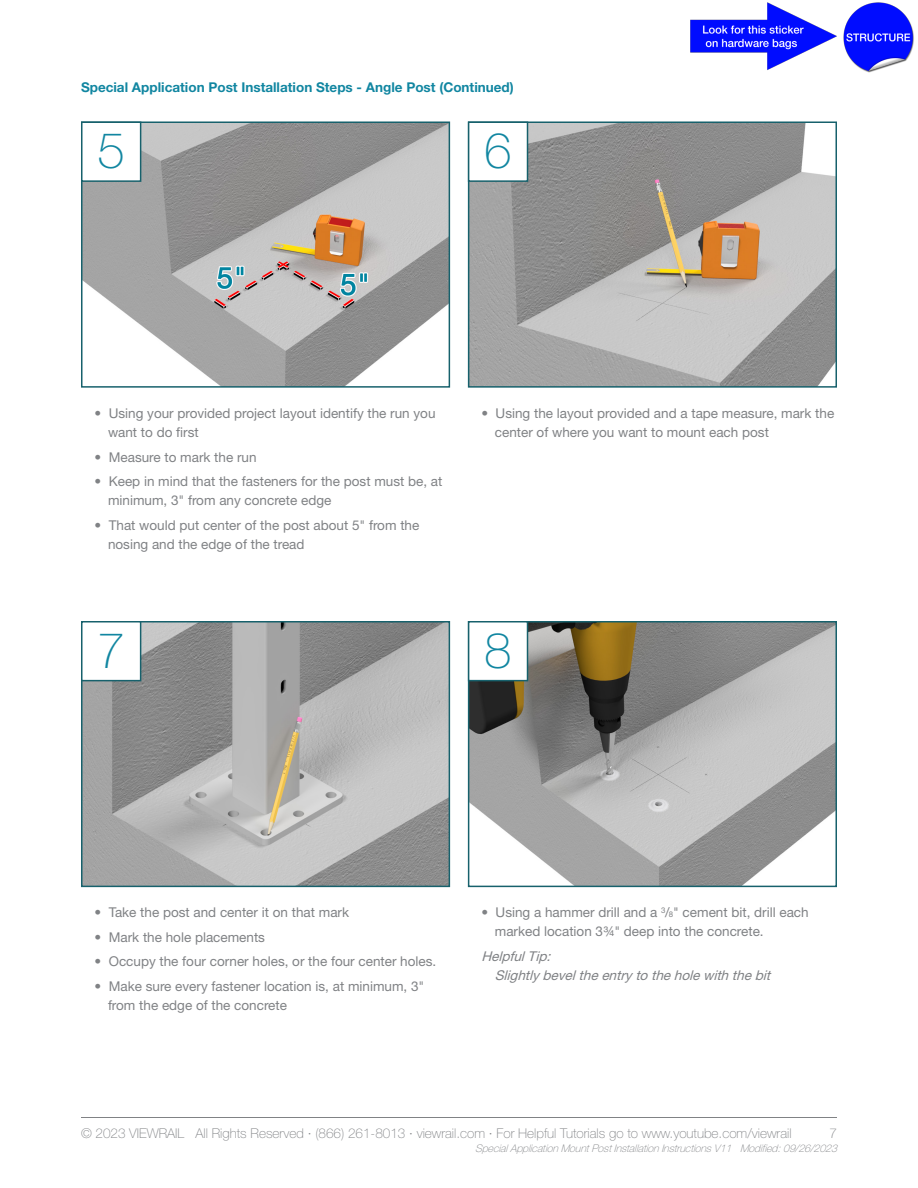
<style>
.page{position:relative;width:918px;height:1188px;background:#fff}
.page>*{position:absolute;margin:0;border:0;box-sizing:border-box;transform-origin:0 0}
.t1{font:100 49.5px "Helvetica Neue";color:#1186a1}
.Bullet_Points{font:13.5px/19.2px "Helvetica Neue";color:#808285}
.t2{font:100 13.5px "Helvetica Neue";color:#808285}
.t3{font:700 13.5px "Helvetica Neue";color:#1186a1}
.Bullet_Points-2{font:italic 13.5px "Helvetica Neue";color:#808285}
.t4{font:italic 100 10.5px "Helvetica Neue";color:#808285}
.s1{font-size:7.8px}
</style>
<div class="page">
<img style="left:471px;top:624px;width:363px;height:260px">
<div style="left:468px;top:621px;width:369px;height:266px;border:2px solid #17616c"></div>
<img style="left:84px;top:624px;width:363px;height:260px">
<div style="left:81px;top:621px;width:369px;height:266px;border:2px solid #17616c"></div>
<img style="left:471px;top:125px;width:363px;height:260px">
<div style="left:468px;top:122px;width:369px;height:266px;border:2px solid #17616c"></div>
<img style="left:84px;top:125px;width:363px;height:260px">
<div style="left:81px;top:122px;width:369px;height:266px;border:2px solid #17616c"></div>
<img style="left:690px;top:2px;width:224px;height:71px">
<div style="left:469px;top:622px;width:59px;height:59px;background:#fff"></div>
<div style="left:468px;top:621px;width:60px;height:60px;border:2px solid #17616c"></div>
<div style="left:82px;top:622px;width:59px;height:59px;background:#fff"></div>
<div style="left:81px;top:621px;width:60px;height:60px;border:2px solid #17616c"></div>
<div style="left:469px;top:122px;width:59px;height:59px;background:#fff"></div>
<div style="left:468px;top:122px;width:60px;height:60px;border:2px solid #17616c"></div>
<div style="left:82px;top:122px;width:59px;height:59px;background:#fff"></div>
<div style="left:81px;top:122px;width:60px;height:60px;border:2px solid #17616c"></div>
<hr style="left:81px;top:1117px;width:756px;height:1px;background:#808285">
<p class="t3" style="left:81px;top:78px;width:434px">Special Application Post Installation Steps - Angle Post (Continued)</p>
<p class="t1" style="left:97px;top:122px;width:29px">5</p>
<p class="t1" style="left:484px;top:122px;width:29px">6</p>
<p class="Bullet_Points" style="left:108px;top:403px;width:329px;text-indent:-14px">• Using your provided project layout identify the run you want to do first</p>
<p class="Bullet_Points" style="left:94px;top:447px;width:164px">• Measure to mark the run</p>
<p class="Bullet_Points" style="left:108px;top:472px;width:336px;text-indent:-14px">• Keep in mind that the fasteners for the post must be, at minimum, 3" from any concrete edge</p>
<p class="Bullet_Points" style="left:108px;top:515px;width:313px;text-indent:-14px">• That would put center of the post about 5" from the nosing and the edge of the tread</p>
<p class="Bullet_Points" style="left:495px;top:403px;width:341px;text-indent:-14px">• Using the layout provided and a tape measure, mark the center of where you want to mount each post</p>
<p class="t1" style="left:97px;top:622px;width:29px">7</p>
<p class="t1" style="left:484px;top:622px;width:29px">8</p>
<p class="Bullet_Points" style="left:94px;top:903px;width:256px">• Take the post and center it on that mark</p>
<p class="Bullet_Points" style="left:94px;top:927px;width:172px">• Mark the hole placements</p>
<p class="Bullet_Points" style="left:94px;top:952px;width:343px">• Occupy the four corner holes, or the four center holes.</p>
<p class="Bullet_Points" style="left:108px;top:976px;width:318px;text-indent:-14px">• Make sure every fastener location is, at minimum, 3" from the edge of the concrete</p>
<p class="Bullet_Points" style="left:495px;top:903px;width:315px;text-indent:-14px">• Using a hammer drill and a <sup>3</sup>/<span class="s1">8</span>" cement bit, drill each marked location 3¾" deep into the concrete.</p>
<p class="Bullet_Points-2" style="left:481px;top:948px;width:74px">HelpfulTip:</p>
<p class="Bullet_Points-2" style="left:495px;top:967px;width:281px">Slightlybeveltheentrytotheholewiththebit</p>
<p class="t2" style="left:81px;top:1125px;width:712px">© 2023 VIEWRAIL All Rights Reserved ∙ (866) 261-8013 ∙ viewrail.com ∙ For Helpful Tutorials go to www.youtube.com/viewrail</p>
<p class="t2" style="left:829px;top:1125px;width:9px">7</p>
<p class="t4" style="left:475px;top:1142px;width:367px">SpecialApplicationMountPostInstallationInstructionsV11 Modified:09/26/2023</p>
</div>
